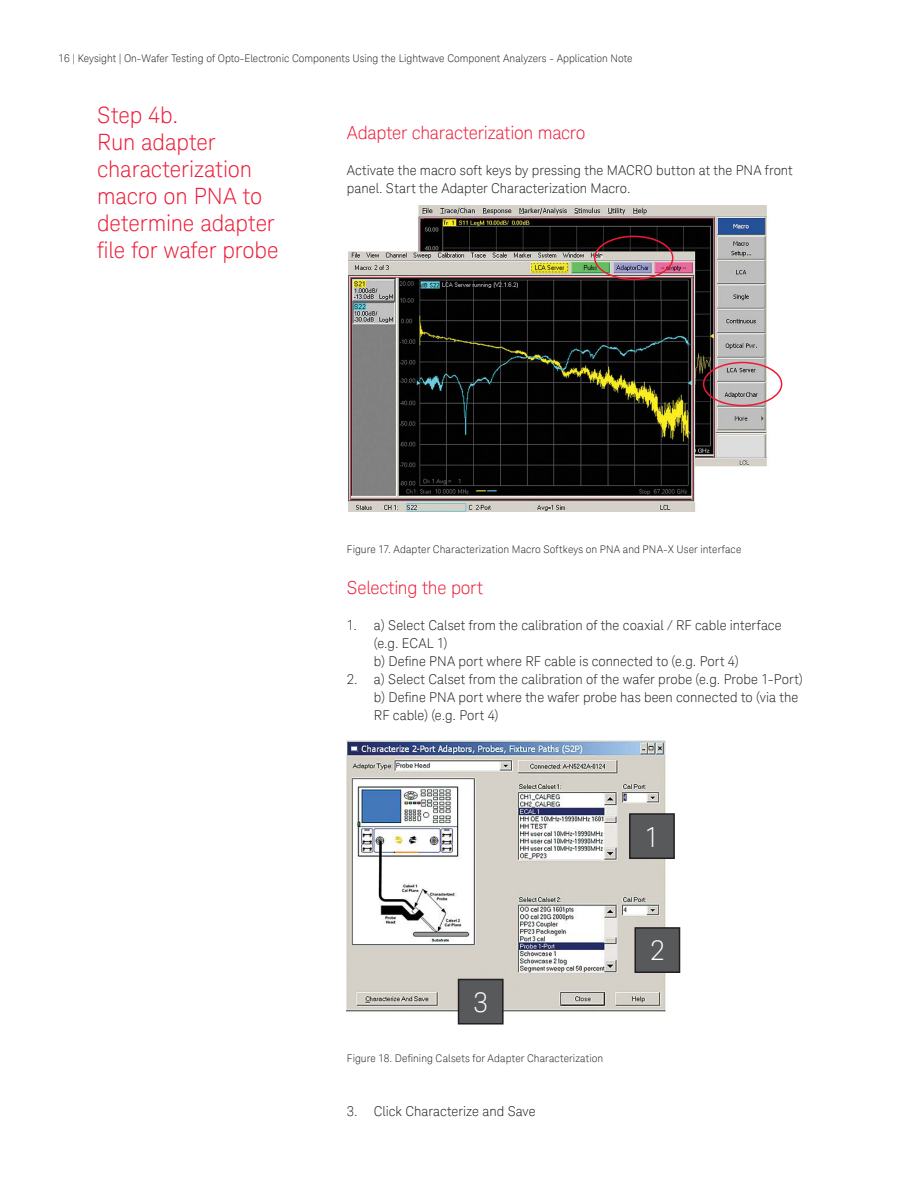
<style>
.page{position:relative;width:918px;height:1188px;background:#fff}
.page>*{position:absolute;margin:0;border:0;box-sizing:border-box;transform-origin:0 0}
.t1{font:300 27px "Keysight Sans";color:#fff}
.t2{font:300 22.5px/27px "Keysight Sans";letter-spacing:-.005em;color:#ed1a37}
.t3{font:300 18px "Keysight Sans";letter-spacing:-.015em;color:#ed1a37}
.t4{font:300 13.5px/18px "Keysight Sans";color:#231f20}
.t5{font:300 10.5px "Keysight Sans";color:#231f20}
</style>
<div class="page">
<img style="left:348px;top:205px;width:432px;height:307px">
<img style="left:347px;top:740px;width:334px;height:285px">
<div style="left:703px;top:362px;width:79px;height:44px;border:2px solid #ed1a37;border-radius:50%"></div>
<div style="left:594px;top:236px;width:80px;height:44px;border:2px solid #ed1a37;border-radius:50%"></div>
<div style="left:630px;top:814px;width:44px;height:44px;background:#58595b"></div>
<div style="left:629px;top:813px;width:46px;height:46px;border:2px solid #231f20"></div>
<div style="left:635px;top:928px;width:45px;height:44px;background:#58595b"></div>
<div style="left:635px;top:927px;width:45px;height:46px;border:2px solid #231f20"></div>
<div style="left:459px;top:979px;width:44px;height:45px;background:#58595b"></div>
<div style="left:458px;top:979px;width:46px;height:46px;border:2px solid #231f20"></div>
<p class="t5" style="left:59px;top:53px;width:575px">16 | Keysight | On-Wafer Testing of Opto-Electronic Components Using the Lightwave Component Analyzers - Application Note</p>
<h2 class="t2" style="left:97px;top:104px;width:183px">Step 4b.<br>Run adapter characterization macro on PNA to determine adapter i le for wafer probe</h2>
<h3 class="t3" style="left:347px;top:125px;width:240px">Adapter characterization macro</h3>
<p class="t4" style="left:347px;top:163px;width:447px">Activate the macro soft keys by pressing the MACRO button at the PNA front panel. Start the Adapter Characterization Macro.</p>
<p class="t5" style="left:347px;top:545px;width:396px">Figure 17. Adapter Characterization Macro Softkeys on PNA and PNA-X User interface</p>
<h3 class="t3" style="left:347px;top:580px;width:138px">Selecting the port</h3>
<p class="t4" style="left:374px;top:617px;width:409px;text-indent:-27px">1. a) Select Calset from the calibration of the coaxial / RF cable interface (e.g. ECAL 1)<br>b) Dei ne PNA port where RF cable is connected to (e.g. Port 4)</p>
<p class="t4" style="left:374px;top:671px;width:431px;text-indent:-27px">2. a) Select Calset from the calibration of the wafer probe (e.g. Probe 1-Port) b) Dei ne PNA port where the wafer probe has been connected to (via the<br>RF cable) (e.g. Port 4)</p>
<h1 class="t1" style="left:645px;top:825px;width:16px">1</h1>
<h1 class="t1" style="left:473px;top:991px;width:16px">3</h1>
<p class="t5" style="left:347px;top:1052px;width:258px">Figure 18. Dei ning Calsets for Adapter Characterization</p>
<p class="t4" style="left:347px;top:1103px;width:190px">3. Click Characterize and Save</p>
<h1 class="t1" style="left:650px;top:939px;width:16px">2</h1>
</div>
